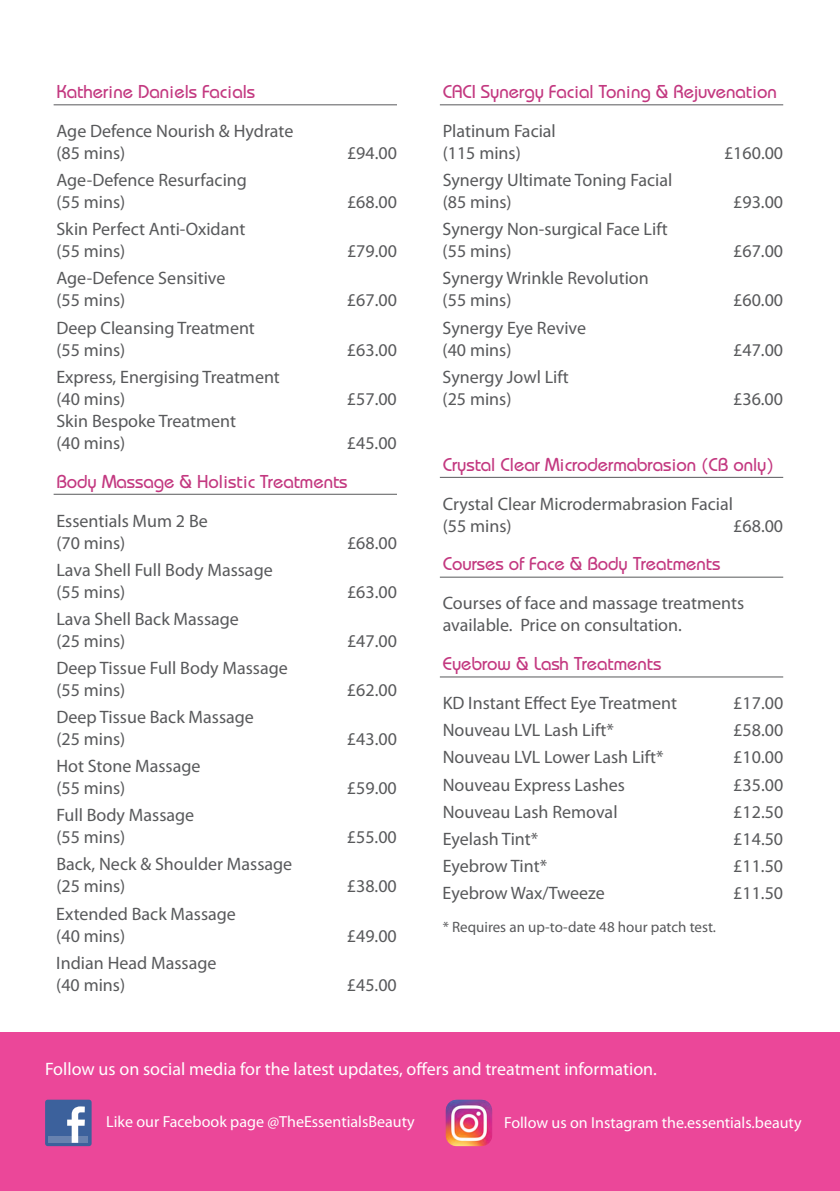
<style>
.page{position:relative;width:840px;height:1191px;background:#fff}
.page>*{position:absolute;margin:0;border:0;box-sizing:border-box;transform-origin:0 0}
.t1{font:500 18.6px "Bauhaus Std";color:#c33880}
.t2{font:18px/22px "Myriad Pro";color:#58595b}
.t3{font:18px "Myriad Pro";color:#fff}
.t4{font:16px "Myriad Pro";color:#fff}
.t5{font:15px "Myriad Pro";color:#58595b}
</style>
<div class="page">
<div style="left:0;top:1032px;width:839px;height:159px;background:#eb4799"></div>
<hr style="left:439px;top:104px;width:343px;height:1px;background:#58595b">
<hr style="left:439px;top:477px;width:343px;height:1px;background:#58595b">
<hr style="left:439px;top:576px;width:343px;height:1px;background:#58595b">
<hr style="left:439px;top:676px;width:343px;height:1px;background:#58595b">
<hr style="left:54px;top:104px;width:343px;height:1px;background:#58595b">
<hr style="left:54px;top:494px;width:343px;height:1px;background:#58595b">
<div style="left:45px;top:1099px;width:47px;height:47px;background:#3c619c;border-radius:3px"></div>
<div style="left:48px;top:1136px;width:40px;height:6px;background:#6882af"></div>
<svg style="left:67px;top:1106px;width:18px;height:36px"></svg>
<img style="left:445px;top:1099px;width:47px;height:47px">
<p class="t1" style="left:56px;top:81px;width:200px">Katherine Daniels Facials</p>
<p class="t2" style="left:56px;top:120px;width:238px">Age Defence Nourish &amp; Hydrate (85 mins)</p>
<p class="t2" style="left:56px;top:169px;width:192px">Age-Defence Resurfacing (55 mins)</p>
<p class="t2" style="left:56px;top:218px;width:190px">Skin Perfect Anti-Oxidant (55 mins)</p>
<p class="t2" style="left:56px;top:267px;width:170px">Age-Defence Sensitive (55 mins)</p>
<p class="t2" style="left:56px;top:316px;width:200px">Deep Cleansing Treatment (55 mins)</p>
<p class="t2" style="left:56px;top:365px;width:225px">Express, Energising Treatment (40 mins)</p>
<p class="t2" style="left:56px;top:409px;width:181px">Skin Bespoke Treatment (40 mins)</p>
<p class="t2" style="left:347px;top:142px;width:51px">£94.00</p>
<p class="t2" style="left:347px;top:191px;width:51px">£68.00</p>
<p class="t2" style="left:347px;top:240px;width:51px">£79.00</p>
<p class="t2" style="left:347px;top:289px;width:51px">£67.00</p>
<p class="t2" style="left:347px;top:338px;width:51px">£63.00</p>
<p class="t2" style="left:347px;top:387px;width:51px">£57.00</p>
<p class="t2" style="left:347px;top:431px;width:51px">£45.00</p>
<p class="t1" style="left:56px;top:470px;width:292px">Body Massage &amp; Holistic Treatments</p>
<p class="t2" style="left:56px;top:509px;width:153px">Essentials Mum 2 Be (70 mins)</p>
<p class="t2" style="left:347px;top:531px;width:51px">£68.00</p>
<p class="t2" style="left:56px;top:558px;width:218px">Lava Shell Full Body Massage (55 mins)</p>
<p class="t2" style="left:56px;top:607px;width:184px">Lava Shell Back Massage (25 mins)</p>
<p class="t2" style="left:56px;top:656px;width:233px">Deep Tissue Full Body Massage (55 mins)</p>
<p class="t2" style="left:56px;top:705px;width:199px">Deep Tissue Back Massage (25 mins)</p>
<p class="t2" style="left:56px;top:755px;width:146px">Hot Stone Massage (55 mins)</p>
<p class="t2" style="left:56px;top:804px;width:139px">Full Body Massage (55 mins)</p>
<p class="t2" style="left:56px;top:853px;width:237px">Back, Neck &amp; Shoulder Massage (25 mins)</p>
<p class="t2" style="left:56px;top:902px;width:181px">Extended Back Massage (40 mins)</p>
<p class="t2" style="left:56px;top:951px;width:161px">Indian Head Massage (40 mins)</p>
<p class="t2" style="left:347px;top:580px;width:51px">£63.00</p>
<p class="t2" style="left:347px;top:629px;width:51px">£47.00</p>
<p class="t2" style="left:347px;top:678px;width:51px">£62.00</p>
<p class="t2" style="left:347px;top:727px;width:51px">£43.00</p>
<p class="t2" style="left:347px;top:777px;width:51px">£59.00</p>
<p class="t2" style="left:347px;top:826px;width:51px">£55.00</p>
<p class="t2" style="left:347px;top:875px;width:51px">£38.00</p>
<p class="t2" style="left:347px;top:924px;width:51px">£49.00</p>
<p class="t2" style="left:346px;top:973px;width:51px">£45.00</p>
<p class="t1" style="left:442px;top:81px;width:335px">CACI Synergy Facial Toning &amp; Rejuvenation</p>
<p class="t2" style="left:442px;top:120px;width:115px">Platinum Facial (115 mins)</p>
<p class="t2" style="left:723px;top:142px;width:61px">£160.00</p>
<p class="t2" style="left:442px;top:169px;width:231px">Synergy Ultimate Toning Facial (85 mins)</p>
<p class="t2" style="left:442px;top:218px;width:226px">Synergy Non-surgical Face Lift (55 mins)</p>
<p class="t2" style="left:442px;top:267px;width:207px">Synergy Wrinkle Revolution (55 mins)</p>
<p class="t2" style="left:442px;top:316px;width:145px">Synergy Eye Revive (40 mins)</p>
<p class="t2" style="left:442px;top:365px;width:128px">Synergy Jowl Lift (25 mins)</p>
<p class="t2" style="left:732px;top:191px;width:51px">£93.00</p>
<p class="t2" style="left:732px;top:240px;width:51px">£67.00</p>
<p class="t2" style="left:732px;top:289px;width:51px">£60.00</p>
<p class="t2" style="left:732px;top:338px;width:51px">£47.00</p>
<p class="t2" style="left:732px;top:387px;width:51px">£36.00</p>
<p class="t1" style="left:442px;top:453px;width:332px">Crystal Clear Microdermabrasion (CB only)</p>
<p class="t2" style="left:442px;top:492px;width:291px">Crystal Clear Microdermabrasion Facial (55 mins)</p>
<p class="t2" style="left:732px;top:514px;width:51px">£68.00</p>
<p class="t1" style="left:442px;top:553px;width:279px">Courses of Face &amp; Body Treatments</p>
<p class="t2" style="left:442px;top:592px;width:303px">Courses of face and massage treatments available. Price on consultation.</p>
<p class="t1" style="left:442px;top:652px;width:220px">Eyebrow &amp; Lash Treatments</p>
<p class="t2" style="left:442px;top:692px;width:236px">KD Instant Effect Eye Treatment</p>
<p class="t2" style="left:732px;top:692px;width:51px">£17.00</p>
<p class="t2" style="left:442px;top:719px;width:173px">Nouveau LVL Lash Lift*</p>
<p class="t2" style="left:732px;top:719px;width:51px">£58.00</p>
<p class="t2" style="left:442px;top:746px;width:222px">Nouveau LVL Lower Lash Lift*</p>
<p class="t2" style="left:732px;top:746px;width:51px">£10.00</p>
<p class="t2" style="left:442px;top:773px;width:184px">Nouveau Express Lashes</p>
<p class="t2" style="left:732px;top:773px;width:51px">£35.00</p>
<p class="t2" style="left:442px;top:800px;width:176px">Nouveau Lash Removal</p>
<p class="t2" style="left:732px;top:800px;width:51px">£12.50</p>
<p class="t2" style="left:442px;top:827px;width:97px">Eyelash Tint*</p>
<p class="t2" style="left:732px;top:827px;width:51px">£14.50</p>
<p class="t2" style="left:442px;top:854px;width:106px">Eyebrow Tint*</p>
<p class="t2" style="left:732px;top:854px;width:51px">£11.50</p>
<p class="t2" style="left:442px;top:881px;width:163px">Eyebrow Wax/Tweeze</p>
<p class="t2" style="left:732px;top:881px;width:51px">£11.50</p>
<p class="t5" style="left:442px;top:918px;width:275px">* Requires an up-to-date 48 hour patch test.</p>
<p class="t3" style="left:45px;top:1057px;width:613px">Follow us on social media for the latest updates, offers and treatment information.</p>
<p class="t4" style="left:106px;top:1112px;width:310px">Like our Facebook page @TheEssentialsBeauty</p>
<p class="t4" style="left:503px;top:1113px;width:299px">Follow us on Instagram the.essentials.beauty</p>
</div>
